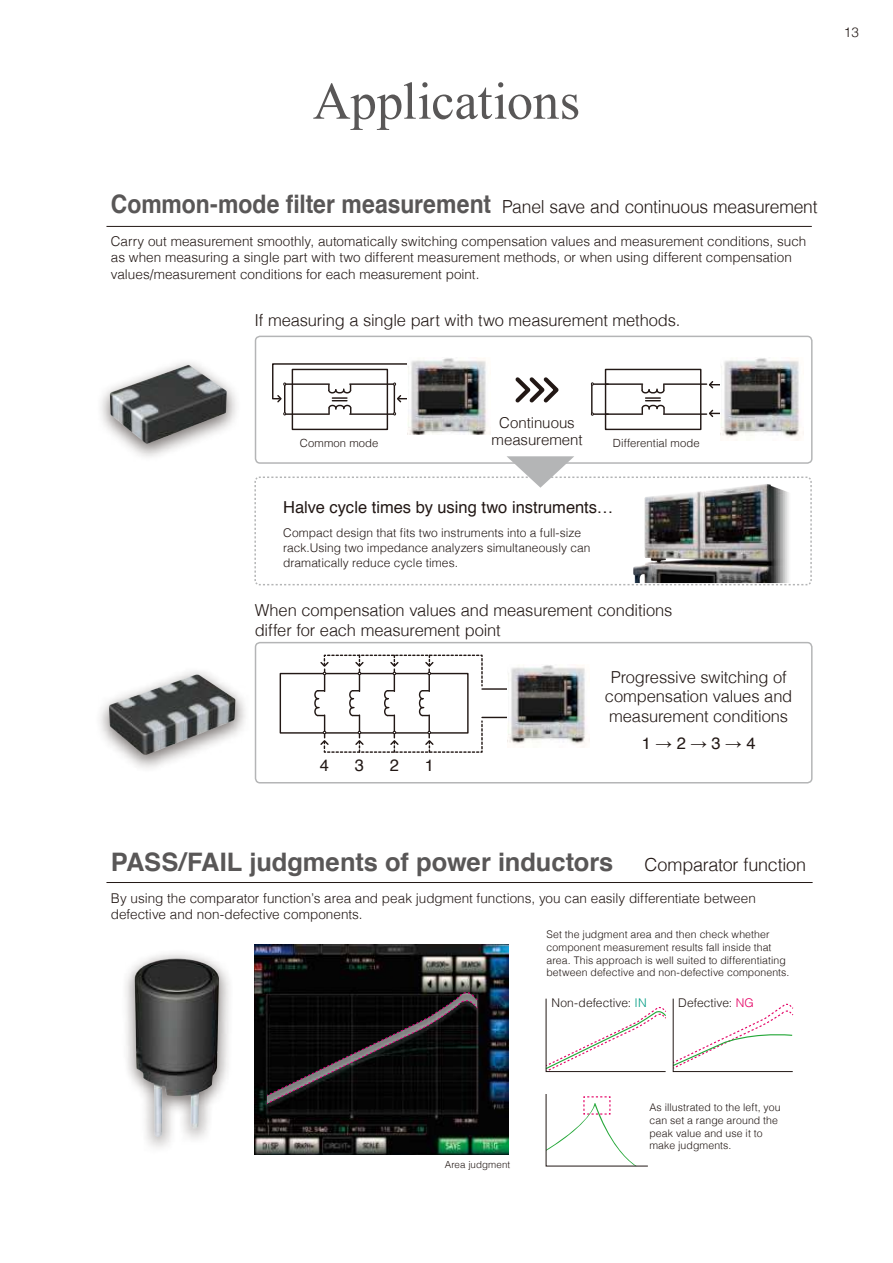
<style>
.page{position:relative;width:893px;height:1263px;background:#fff}
.page>*{position:absolute;margin:0;border:0;box-sizing:border-box;transform-origin:0 0}
.t1{font:52.5px "Times New Roman";letter-spacing:-.005em;color:#595757}
.t2{font:700 25.5px "Helvetica";letter-spacing:-.005em;color:#595757}
.t3{font:700 25.5px "Helvetica";letter-spacing:-.005em;color:#595757;scale:.9 1}
.t4{font:300 18px "Helvetica";letter-spacing:-.01em;color:#221815}
.t5{font:300 16.5px/19.5px "Helvetica";letter-spacing:-.01em;color:#221815}
.t6{font:16.5px "Helvetica";color:#221815}
.t7{font:300 15px "Helvetica";letter-spacing:-.005em;color:#221815}
.t8{font:300 13.5px/16.5px "Helvetica";color:#221815}
.t9{font:300 12px/15px "Helvetica";letter-spacing:.005em;color:#221815}
.t10{font:300 11.25px "Helvetica";letter-spacing:.01em;color:#221815}
.t11{font:300 10.5px/12.8px "Helvetica";letter-spacing:.01em;color:#221815}
.t12{font:300 9.75px "Helvetica";letter-spacing:.01em;color:#221815}
.s1{font-family:"Times New Roman"}
.s2{color:#009c84}
.s3{color:#e40064}
</style>
<div class="page">
<svg style="left:515px;top:377px;width:44px;height:26px"></svg>
<div style="left:292px;top:369px;width:96px;height:61px;border:1px solid #221815"></div>
<img style="left:407px;top:358px;width:80px;height:77px">
<div style="left:605px;top:369px;width:96px;height:61px;border:1px solid #221815"></div>
<hr style="left:710px;top:413px;width:30px;height:1px;background:#221815">
<hr style="left:710px;top:384px;width:30px;height:1px;background:#221815">
<svg style="left:709px;top:409px;width:6px;height:9px"></svg>
<svg style="left:709px;top:381px;width:6px;height:8px"></svg>
<hr style="left:606px;top:413px;width:36px;height:2px;background:#221815">
<hr style="left:664px;top:383px;width:43px;height:2px;background:#221815">
<hr style="left:664px;top:413px;width:43px;height:2px;background:#221815">
<hr style="left:606px;top:383px;width:36px;height:2px;background:#221815">
<svg style="left:641px;top:383px;width:24px;height:32px"></svg>
<svg style="left:590px;top:383px;width:20px;height:32px"></svg>
<svg style="left:272px;top:362px;width:151px;height:53px"></svg>
<img style="left:720px;top:358px;width:80px;height:82px">
<div style="left:255px;top:642px;width:557px;height:141px;border:1px solid #b4b5b6;border-radius:5px"></div>
<div style="left:280px;top:673px;width:189px;height:61px;border:1px solid #221815"></div>
<hr style="left:482px;top:717px;width:42px;height:1px;background:#221815">
<hr style="left:482px;top:688px;width:42px;height:2px;background:#221815">
<svg style="left:314px;top:654px;width:169px;height:99px"></svg>
<img style="left:508px;top:665px;width:82px;height:82px">
<hr style="left:106px;top:226px;width:706px;height:1px;background:#221815">
<hr style="left:106px;top:882px;width:707px;height:1px;background:#221815">
<img style="left:254px;top:945px;width:255px;height:209px">
<div style="left:255px;top:336px;width:557px;height:128px;border:1px solid #b4b5b6;border-radius:5px"></div>
<svg style="left:254px;top:456px;width:559px;height:130px"></svg>
<svg style="left:266px;top:991px;width:213px;height:114px;background:#121011"></svg>
<svg style="left:545px;top:998px;width:249px;height:75px"></svg>
<svg style="left:546px;top:1094px;width:102px;height:72px"></svg>
<div style="left:96px;top:356px;width:145px;height:105px;background:#221815;opacity:.6"></div>
<img style="left:110px;top:365px;width:117px;height:79px">
<div style="left:95px;top:665px;width:154px;height:107px;background:#221815;opacity:.6"></div>
<img style="left:109px;top:674px;width:126px;height:81px">
<div style="left:121px;top:949px;width:112px;height:205px;background:#221815;opacity:.6"></div>
<img style="left:134px;top:958px;width:85px;height:179px">
<h1 class="t1" style="left:313px;top:82px;width:269px">Applications</h1>
<h2 class="t3" style="left:111px;top:194px;width:424px">Common-mode filter measurement</h2>
<h3 class="t4" style="left:502px;top:200px;width:317px">Panel save and continuous measurement</h3>
<p class="t8" style="left:111px;top:234px;width:697px">Carry out measurement smoothly, automatically switching compensation values and measurement conditions, such as when measuring a single part with two different measurement methods, or when using different compensation values/measurement conditions for each measurement point.</p>
<p class="t5" style="left:254px;top:312px;width:427px">If measuring a single part with two measurement methods.</p>
<p class="t8" style="left:844px;top:25px;width:17px">13</p>
<p class="t7" style="left:499px;top:417px;width:77px">Continuous</p>
<p class="t10" style="left:300px;top:438px;width:80px">Common mode</p>
<p class="t7" style="left:491px;top:433px;width:93px">measurement</p>
<p class="t10" style="left:613px;top:438px;width:88px">Differential mode</p>
<p class="t6" style="left:283px;top:501px;width:332px">Halve cycle times by using two instruments…</p>
<p class="t9" style="left:283px;top:527px;width:309px">Compact design that fits two instruments into a full-size rack.Using two impedance analyzers simultaneously can dramatically reduce cycle times.</p>
<p class="t5" style="left:255px;top:602px;width:419px">When compensation values and measurement conditions differ for each measurement point</p>
<p class="t5" style="left:605px;top:669px;width:189px;text-align:center">Progressive switching of compensation values and measurement conditions</p>
<p class="t6" style="left:642px;top:737px;width:115px">1 <span class="s1">→</span> 2 <span class="s1">→</span> 3 <span class="s1">→</span> 4</p>
<p class="t6" style="left:320px;top:759px;width:11px">4</p>
<p class="t6" style="left:355px;top:759px;width:11px">3</p>
<p class="t6" style="left:390px;top:759px;width:11px">2</p>
<p class="t6" style="left:425px;top:759px;width:11px">1</p>
<h2 class="t2" style="left:111px;top:852px;width:504px">PASS/FAIL judgments of power inductors</h2>
<h3 class="t4" style="left:645px;top:857px;width:163px">Comparator function</h3>
<p class="t8" style="left:111px;top:891px;width:646px">By using the comparator function’s area and peak judgment functions, you can easily differentiate between defective and non-defective components.</p>
<p class="t11" style="left:546px;top:929px;width:245px">Set the judgment area and then check whether component measurement results fall inside that area. This approach is well suited to differentiating between defective and non-defective components.</p>
<p class="t9" style="left:552px;top:997px;width:97px">Non-defective: <span class="s2">IN</span></p>
<p class="t9" style="left:678px;top:997px;width:77px">Defective: <span class="s3">NG</span></p>
<p class="t12" style="left:445px;top:1160px;width:67px">Area judgment</p>
<p class="t11" style="left:649px;top:1102px;width:133px">As illustrated to the left, you can set a range around the peak value and use it to make judgments.</p>
</div>
